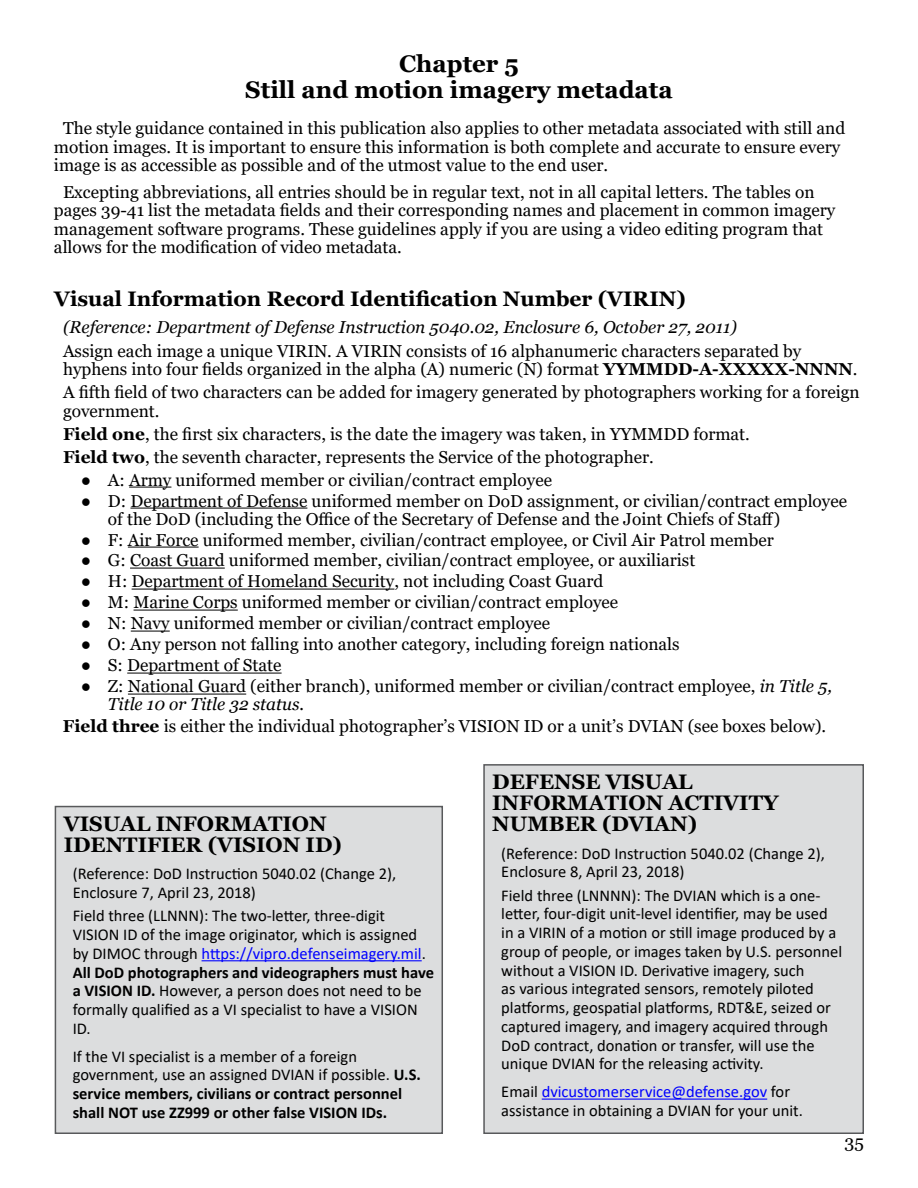
<style>
.page{position:relative;width:918px;height:1188px;background:#fff}
.page>*{position:absolute;margin:0;border:0;box-sizing:border-box;transform-origin:0 0}
.t1{font:700 24px/25.5px "Georgia";color:#000;text-align:center}
.t2{font:700 21px/21px "Georgia";color:#000}
.t3{font:18px "Georgia";color:#000}
.t4{font:17.25px/18.6px "Georgia";color:#000}
.t5{font:italic 17.25px "Georgia";color:#000}
.t6{font:16.5px/18.8px "Calibri";color:#000}
.t7{font:700 16.5px/18.8px "Calibri";color:#000}
.s1{font-weight:700}
.s2{font-style:italic}
.s3{color:#00f}
.s4{font-weight:400}
</style>
<div class="page">
<hr style="left:129px;top:487px;width:42px;height:1px;background:#000">
<hr style="left:130px;top:508px;width:177px;height:1px;background:#000">
<hr style="left:128px;top:547px;width:71px;height:1px;background:#000">
<hr style="left:130px;top:568px;width:95px;height:1px;background:#000">
<hr style="left:132px;top:589px;width:262px;height:1px;background:#000">
<hr style="left:134px;top:610px;width:104px;height:1px;background:#000">
<hr style="left:131px;top:631px;width:39px;height:1px;background:#000">
<hr style="left:127px;top:673px;width:155px;height:1px;background:#000">
<hr style="left:128px;top:694px;width:118px;height:1px;background:#000">
<div style="left:55px;top:807px;width:387px;height:326px;background:#dcddde"></div>
<hr style="left:202px;top:960px;width:220px;height:1px;background:#00f">
<div style="left:55px;top:806px;width:388px;height:328px;border:2px solid #58595b"></div>
<div style="left:484px;top:765px;width:379px;height:368px;background:#dcddde"></div>
<hr style="left:542px;top:1099px;width:225px;height:1px;background:#00f">
<div style="left:483px;top:764px;width:381px;height:370px;border:2px solid #58595b"></div>
<h1 class="t1" style="left:245px;top:51px;width:429px">Chapter 5<br>Still and motion imagery metadata</h1>
<p class="t4" style="left:54px;top:119px;width:793px;text-indent:9px">The style guidance contained in this publication also applies to other metadata associated with still and motion images. It is important to ensure this information is both complete and accurate to ensure every image is as accessible as possible and of the utmost value to the end user.</p>
<p class="t4" style="left:54px;top:183px;width:783px;text-indent:9px">Excepting abbreviations, all entries should be in regular text, not in all capital letters. The tables on pages 39-41 list the metadata fields and their corresponding names and placement in common imagery management software programs. These guidelines apply if you are using a video editing program that allows for the modification of video metadata.</p>
<p class="t2" style="left:54px;top:288px;width:633px">Visual Information Record Identification Number (VIRIN)</p>
<p class="t5" style="left:63px;top:317px;width:676px">(Reference: Department of Defense Instruction 5040.02, Enclosure 6, October 27, 2011)</p>
<p class="t4" style="left:63px;top:342px;width:796px">Assign each image a unique VIRIN. A VIRIN consists of 16 alphanumeric characters separated by hyphens into four fields organized in the alpha (A) numeric (N) format <span class="s1">YYMMDD-A-XXXXX-NNNN</span>.</p>
<p class="t4" style="left:63px;top:383px;width:798px">A fifth field of two characters can be added for imagery generated by photographers working for a foreign government.</p>
<p class="t4" style="left:63px;top:423px;width:688px;line-height:23.1px"><span class="s1">Field one</span>, the first six characters, is the date the imagery was taken, in YYMMDD format.<br><span class="s1">Field two</span>, the seventh character, represents the Service of the photographer.</p>
<p class="t4" style="left:81px;top:471px;width:473px">● A: Army uniformed member or civilian/contract employee</p>
<p class="t4" style="left:108px;top:492px;width:741px;line-height:18px;text-indent:-27px">● D: Department of Defense uniformed member on DoD assignment, or civilian/contract employee of the DoD (including the Office of the Secretary of Defense and the Joint Chiefs of Staff)</p>
<p class="t4" style="left:81px;top:531px;width:694px">● F: Air Force uniformed member, civilian/contract employee, or Civil Air Patrol member</p>
<p class="t4" style="left:81px;top:552px;width:616px">● G: Coast Guard uniformed member, civilian/contract employee, or auxiliarist</p>
<p class="t4" style="left:81px;top:573px;width:524px">● H: Department of Homeland Security, not including Coast Guard</p>
<p class="t4" style="left:81px;top:594px;width:539px">● M: Marine Corps uniformed member or civilian/contract employee</p>
<p class="t4" style="left:81px;top:615px;width:471px">● N: Navy uniformed member or civilian/contract employee</p>
<p class="t4" style="left:81px;top:636px;width:600px">● O: Any person not falling into another category, including foreign nationals</p>
<p class="t4" style="left:81px;top:657px;width:202px">● S: Department of State</p>
<p class="t4" style="left:108px;top:678px;width:726px;line-height:18px;text-indent:-27px">● Z: National Guard (either branch), uniformed member or civilian/contract employee, <span class="s2">in Title 5,<br>Title 10 or Title 32 status.</span></p>
<p class="t4" style="left:63px;top:717px;width:765px"><span class="s1">Field three</span> is either the individual photographer’s VISION ID or a unit’s DVIAN (see boxes below).</p>
<p class="t2" style="left:64px;top:813px;width:280px">VISUAL INFORMATION<br>IDENTIFIER (VISION ID)</p>
<p class="t6" style="left:73px;top:864px;width:325px">(Reference: DoD Instruction 5040.02 (Change 2),<br>Enclosure 7, April 23, 2018)</p>
<p class="t6" style="left:73px;top:906px;width:363px">Field three (LLNNN): The two-letter, three-digit VISION ID of the image originator, which is assigned by DIMOC through <span class="s3">https://vipro.defenseimagery.mil</span>.<br><span class="s1">All DoD photographers and videographers must have a VISION ID.</span> However, a person does not need to be formally qualified as a VI specialist to have a VISION ID.</p>
<p class="t7" style="left:73px;top:1047px;width:350px"><span class="s4">If the VI specialist is a member of a foreign government, use an assigned DVIAN if possible.</span> U.S. service members, civilians or contract personnel shall NOT use ZZ999 or other false VISION IDs.</p>
<p class="t2" style="left:492px;top:771px;width:288px">DEFENSE VISUAL<br>INFORMATION ACTIVITY<br>NUMBER (DVIAN)</p>
<p class="t6" style="left:501px;top:843px;width:325px">(Reference: DoD Instruction 5040.02 (Change 2),<br>Enclosure 8, April 23, 2018)</p>
<p class="t6" style="left:501px;top:885px;width:343px">Field three (LNNNN): The DVIAN which is a one&shy;letter, four-digit unit-level identifier, may be used in a VIRIN of a motion or still image produced by a group of people, or images taken by U.S. personnel without a VISION ID. Derivative imagery, such<br>as various integrated sensors, remotely piloted platforms, geospatial platforms, RDT&amp;E, seized or captured imagery, and imagery acquired through DoD contract, donation or transfer, will use the unique DVIAN for the releasing activity.</p>
<p class="t6" style="left:501px;top:1082px;width:303px">Email <span class="s3">dvicustomerservice@defense.gov</span> for assistance in obtaining a DVIAN for your unit.</p>
<p class="t3" style="left:845px;top:1131px;width:21px">35</p>
</div>
